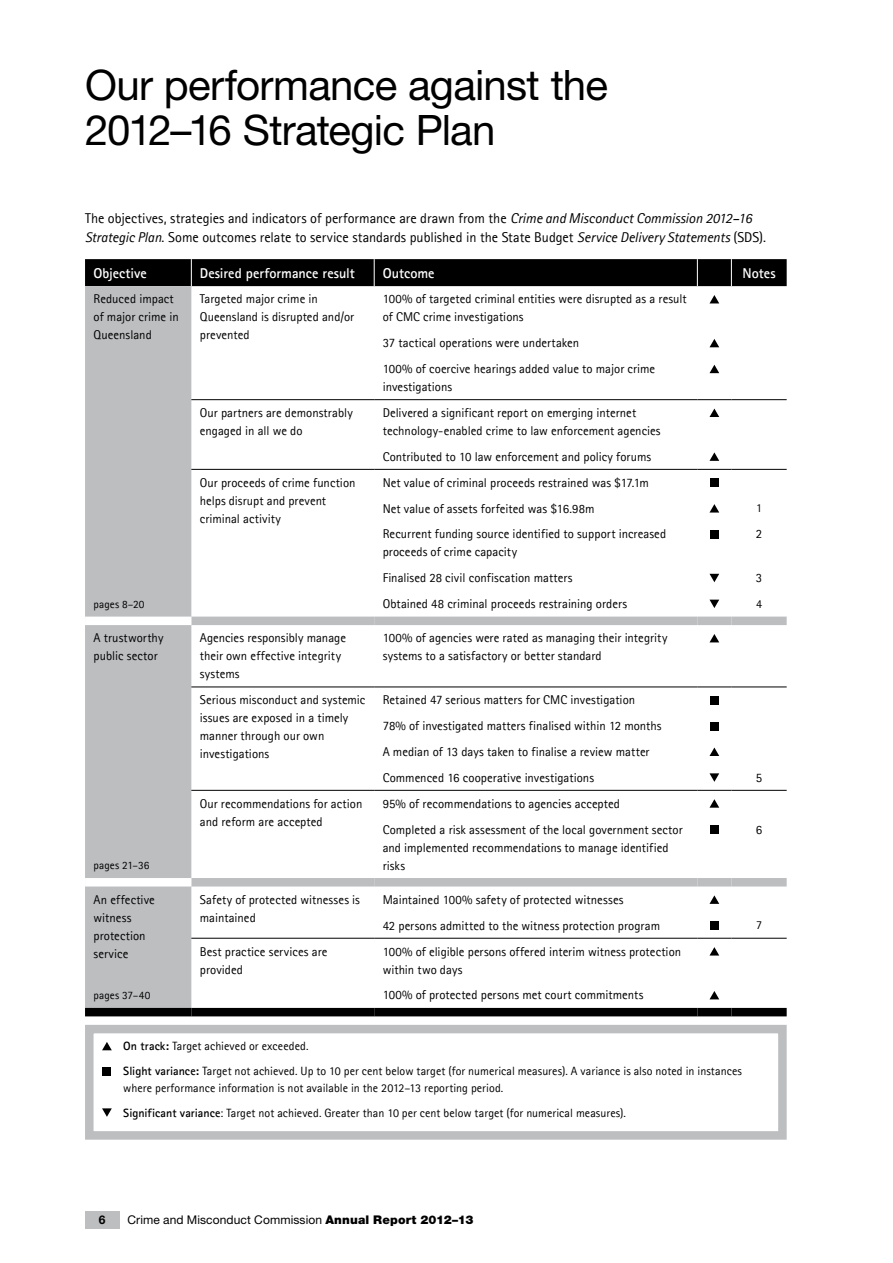
<style>
.page{position:relative;width:893px;height:1263px;background:#fff}
.page>*{position:absolute;margin:0;border:0;box-sizing:border-box;transform-origin:0 0}
.t1{font:42px/45px "Helvetica Neue";letter-spacing:-.02em;color:#000}
.t2{font:14.25px/19.5px "Agfa Rotis Sans Serif";color:#000}
.t3{font:700 14.25px "Agfa Rotis Sans Serif";color:#fff}
.t4{font:12.75px/18px "Agfa Rotis Sans Serif";letter-spacing:.005em;color:#000}
.t5{font:12px/25px "Agfa Rotis Sans Serif";letter-spacing:.005em;color:#000}
.t6{font:12px "Helvetica Neue";letter-spacing:.01em;color:#000}
.t7{font:700 12px "Helvetica Neue";color:#000}
.t8{font:11.25px "Agfa Rotis Sans Serif";letter-spacing:.005em;color:#000}
.s1{font-style:italic}
.s2{font-weight:700}
.s3{font-weight:900}
</style>
<div class="page">
<div style="left:85px;top:1212px;width:34px;height:17px;background:#bcbec0"></div>
<div style="left:85px;top:286px;width:106px;height:722px;background:#bcbec0"></div>
<div style="left:191px;top:617px;width:183px;height:8px;background:#bcbec0"></div>
<div style="left:374px;top:617px;width:323px;height:8px;background:#bcbec0"></div>
<div style="left:697px;top:617px;width:34px;height:8px;background:#bcbec0"></div>
<div style="left:731px;top:617px;width:56px;height:8px;background:#bcbec0"></div>
<div style="left:85px;top:617px;width:106px;height:8px;background:#fff"></div>
<div style="left:191px;top:878px;width:183px;height:8px;background:#bcbec0"></div>
<div style="left:374px;top:878px;width:323px;height:8px;background:#bcbec0"></div>
<div style="left:697px;top:878px;width:34px;height:8px;background:#bcbec0"></div>
<div style="left:731px;top:878px;width:56px;height:8px;background:#bcbec0"></div>
<div style="left:85px;top:878px;width:106px;height:8px;background:#fff"></div>
<hr style="left:191px;top:399px;width:183px;height:1px;background:#000">
<hr style="left:191px;top:469px;width:183px;height:1px;background:#000">
<hr style="left:374px;top:399px;width:323px;height:1px;background:#000">
<hr style="left:697px;top:399px;width:34px;height:1px;background:#000">
<hr style="left:731px;top:399px;width:56px;height:1px;background:#000">
<hr style="left:374px;top:469px;width:323px;height:1px;background:#000">
<hr style="left:697px;top:469px;width:34px;height:1px;background:#000">
<hr style="left:731px;top:469px;width:56px;height:1px;background:#000">
<hr style="left:191px;top:687px;width:183px;height:1px;background:#000">
<hr style="left:191px;top:790px;width:183px;height:1px;background:#000">
<hr style="left:374px;top:687px;width:323px;height:1px;background:#000">
<hr style="left:697px;top:687px;width:34px;height:1px;background:#000">
<hr style="left:731px;top:687px;width:56px;height:1px;background:#000">
<hr style="left:374px;top:790px;width:323px;height:1px;background:#000">
<hr style="left:697px;top:790px;width:34px;height:1px;background:#000">
<hr style="left:731px;top:790px;width:56px;height:1px;background:#000">
<hr style="left:374px;top:938px;width:323px;height:1px;background:#000">
<hr style="left:697px;top:938px;width:34px;height:1px;background:#000">
<hr style="left:731px;top:938px;width:56px;height:1px;background:#000">
<hr style="left:191px;top:938px;width:183px;height:1px;background:#000">
<div style="left:374px;top:1008px;width:323px;height:8px;background:#000"></div>
<div style="left:697px;top:1008px;width:34px;height:8px;background:#000"></div>
<div style="left:731px;top:1008px;width:56px;height:8px;background:#000"></div>
<div style="left:191px;top:1008px;width:183px;height:8px;background:#000"></div>
<div style="left:85px;top:1008px;width:106px;height:8px;background:#000"></div>
<div style="left:85px;top:259px;width:702px;height:27px;background:#000"></div>
<svg style="left:710px;top:295px;width:9px;height:8px"></svg>
<svg style="left:709px;top:339px;width:10px;height:8px"></svg>
<svg style="left:709px;top:365px;width:10px;height:8px"></svg>
<svg style="left:709px;top:409px;width:10px;height:8px"></svg>
<svg style="left:709px;top:452px;width:10px;height:9px"></svg>
<div style="left:710px;top:479px;width:8px;height:8px;background:#000"></div>
<svg style="left:710px;top:504px;width:9px;height:8px"></svg>
<div style="left:710px;top:530px;width:8px;height:8px;background:#000"></div>
<svg style="left:709px;top:574px;width:10px;height:8px"></svg>
<svg style="left:709px;top:600px;width:10px;height:8px"></svg>
<svg style="left:709px;top:634px;width:10px;height:8px"></svg>
<div style="left:710px;top:696px;width:8px;height:8px;background:#000"></div>
<div style="left:710px;top:722px;width:8px;height:8px;background:#000"></div>
<svg style="left:709px;top:747px;width:10px;height:9px"></svg>
<svg style="left:709px;top:773px;width:10px;height:9px"></svg>
<svg style="left:709px;top:799px;width:10px;height:9px"></svg>
<div style="left:710px;top:825px;width:8px;height:8px;background:#000"></div>
<svg style="left:709px;top:895px;width:10px;height:9px"></svg>
<div style="left:710px;top:922px;width:8px;height:8px;background:#000"></div>
<svg style="left:710px;top:947px;width:9px;height:8px"></svg>
<svg style="left:709px;top:991px;width:10px;height:8px"></svg>
<svg style="left:102px;top:1042px;width:10px;height:8px"></svg>
<div style="left:102px;top:1067px;width:8px;height:8px;background:#000"></div>
<svg style="left:102px;top:1108px;width:10px;height:9px"></svg>
<div style="left:85px;top:1025px;width:702px;height:115px;border:9px solid #bcbec0"></div>
<h1 class="t1" style="left:85px;top:62px;width:524px">Our performance against the<br>2012–16 Strategic Plan</h1>
<p class="t2" style="left:85px;top:208px;width:682px">The objectives, strategies and indicators of performance are drawn from the <span class="s1">Crime and Misconduct Commission 2012–16<br>Strategic Plan</span>. Some outcomes relate to service standards published in the State Budget <span class="s1">Service Delivery Statements</span> (SDS).</p>
<p class="t3" style="left:94px;top:264px;width:55px">Objective</p>
<p class="t3" style="left:200px;top:264px;width:156px">Desired performance result</p>
<p class="t3" style="left:383px;top:264px;width:53px">Outcome</p>
<p class="t3" style="left:742px;top:264px;width:35px">Notes</p>
<p class="t4" style="left:94px;top:290px;width:87px">Reduced impact of major crime in<br>Queensland</p>
<p class="t4" style="left:200px;top:290px;width:156px">Targeted major crime in<br>Queensland is disrupted and/or prevented</p>
<p class="t4" style="left:383px;top:290px;width:306px">100% of targeted criminal entities were disrupted as a result of CMC crime investigations</p>
<p class="t4" style="left:383px;top:330px;width:274px;line-height:25.8px">37 tactical operations were undertaken<br>100% of coercive hearings added value to major crime</p>
<p class="t4" style="left:383px;top:378px;width:71px">investigations</p>
<p class="t4" style="left:200px;top:403px;width:154px">Our partners are demonstrably engaged in all we do</p>
<p class="t4" style="left:383px;top:403px;width:279px">Delivered a significant report on emerging internet technology-enabled crime to law enforcement agencies</p>
<p class="t4" style="left:383px;top:447px;width:270px">Contributed to 10 law enforcement and policy forums</p>
<p class="t4" style="left:200px;top:473px;width:157px">Our proceeds of crime function helps disrupt and prevent criminal activity</p>
<p class="t4" style="left:383px;top:469px;width:268px;line-height:25.8px">Net value of criminal proceeds restrained was $17.1m<br>Net value of assets forfeited was $16.98m</p>
<p class="t5" style="left:756px;top:495px;width:7px">1</p>
<p class="t4" style="left:383px;top:525px;width:285px">Recurrent funding source identified to support increased proceeds of crime capacity</p>
<p class="t4" style="left:756px;top:525px;width:8px">2</p>
<p class="t4" style="left:383px;top:569px;width:191px">Finalised 28 civil confiscation matters</p>
<p class="t4" style="left:756px;top:569px;width:8px">3</p>
<p class="t8" style="left:94px;top:597px;width:52px">pages 8–20</p>
<p class="t4" style="left:383px;top:595px;width:246px">Obtained 48 criminal proceeds restraining orders</p>
<p class="t5" style="left:756px;top:591px;width:7px">4</p>
<p class="t4" style="left:94px;top:629px;width:71px">A trustworthy public sector</p>
<p class="t4" style="left:200px;top:629px;width:148px">Agencies responsibly manage their own effective integrity systems</p>
<p class="t4" style="left:383px;top:629px;width:286px">100% of agencies were rated as managing their integrity systems to a satisfactory or better standard</p>
<p class="t4" style="left:200px;top:691px;width:167px">Serious misconduct and systemic issues are exposed in a timely manner through our own investigations</p>
<p class="t4" style="left:383px;top:687px;width:280px;line-height:25.8px">Retained 47 serious matters for CMC investigation<br>78% of investigated matters finalised within 12 months A median of 13 days taken to finalise a review matter Commenced 16 cooperative investigations</p>
<p class="t4" style="left:756px;top:768px;width:8px">5</p>
<p class="t8" style="left:94px;top:859px;width:57px">pages 21–36</p>
<p class="t4" style="left:200px;top:794px;width:164px">Our recommendations for action and reform are accepted</p>
<p class="t4" style="left:383px;top:794px;width:239px">95% of recommendations to agencies accepted</p>
<p class="t4" style="left:383px;top:820px;width:302px">Completed a risk assessment of the local government sector and implemented recommendations to manage identified risks</p>
<p class="t4" style="left:756px;top:820px;width:8px">6</p>
<p class="t4" style="left:94px;top:890px;width:63px">An effective witness protection service</p>
<p class="t4" style="left:200px;top:890px;width:162px">Safety of protected witnesses is maintained</p>
<p class="t4" style="left:383px;top:886px;width:279px;line-height:25.8px">Maintained 100% safety of protected witnesses<br>42 persons admitted to the witness protection program</p>
<p class="t4" style="left:200px;top:942px;width:129px">Best practice services are provided</p>
<p class="t4" style="left:383px;top:942px;width:300px">100% of eligible persons offered interim witness protection within two days</p>
<p class="t8" style="left:94px;top:989px;width:58px">pages 37–40</p>
<p class="t4" style="left:383px;top:986px;width:262px">100% of protected persons met court commitments</p>
<p class="t5" style="left:123px;top:1033px;width:620px"><span class="s2">On track:</span> Target achieved or exceeded.<br><span class="s2">Slight variance:</span> Target not achieved. Up to 10 per cent below target (for numerical measures). A variance is also noted in instances</p>
<p class="t5" style="left:123px;top:1075px;width:504px">where performance information is not available in the 2012–13 reporting period.<br><span class="s2">Significant variance</span>: Target not achieved. Greater than 10 per cent below target (for numerical measures).</p>
<p class="t5" style="left:756px;top:912px;width:7px">7</p>
<p class="t7" style="left:99px;top:1213px;width:8px">6</p>
<p class="t6" style="left:128px;top:1213px;width:347px">Crime and Misconduct Commission <span class="s3">Annual Report 2012–13</span></p>
</div>
